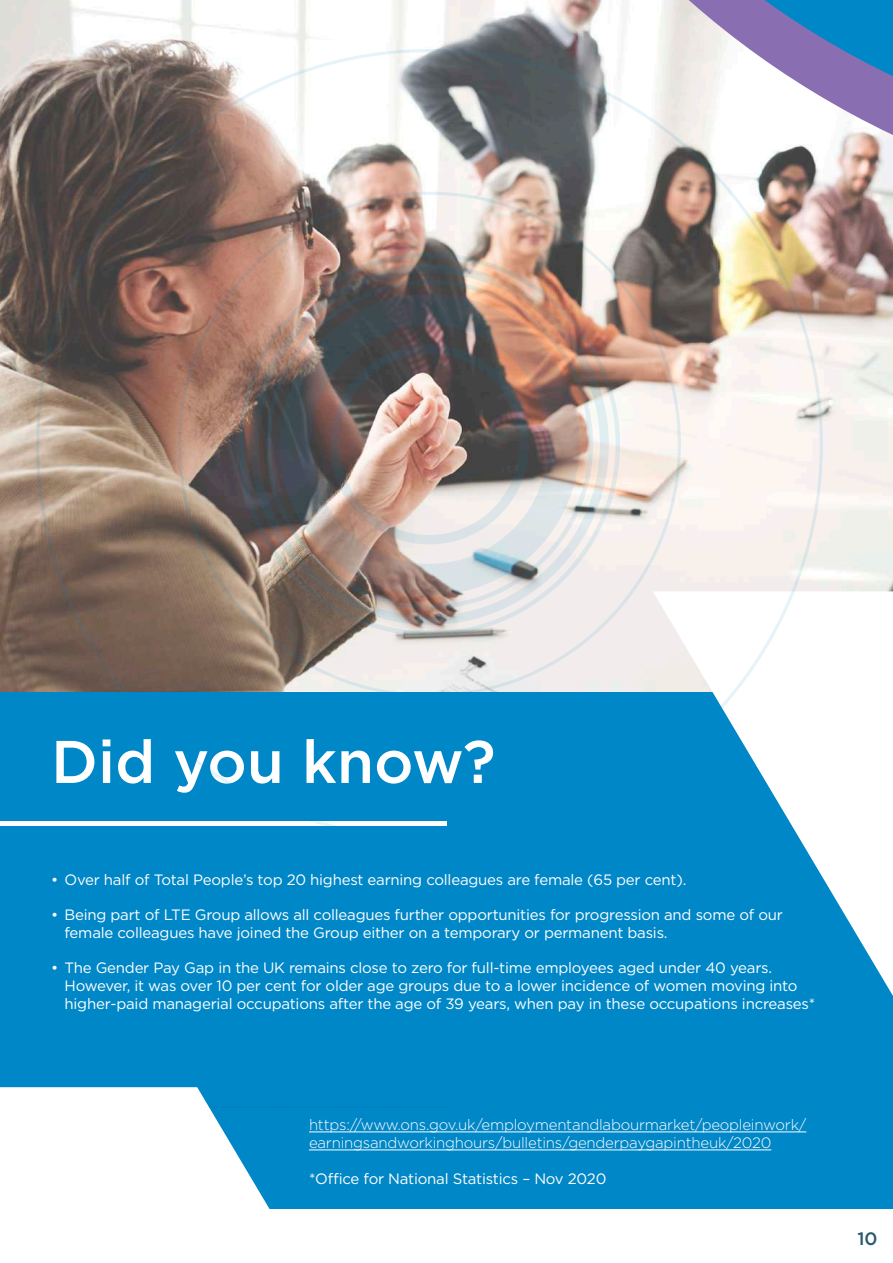
<style>
.page{position:relative;width:893px;height:1263px;background:#fff}
.page>*{position:absolute;margin:0;border:0;box-sizing:border-box;transform-origin:0 0}
.t1{font:500 60px "Gotham";color:#fff}
.t2{font:500 18px "Gotham";color:#295872}
.t3{font:15px/18px "Gotham";letter-spacing:-.015em;color:#fff}
.t4{font:300 15px/18px "Gotham";letter-spacing:-.015em;color:#fff}
</style>
<div class="page">
<div style="left:0;top:691px;width:893px;height:572px;background:#0087c7"></div>
<hr style="left:309px;top:1131px;width:497px;height:1px;background:#fff">
<hr style="left:309px;top:1149px;width:462px;height:1px;background:#fff">
<svg style="left:302px;top:1107px;width:145px;height:1px"></svg>
<hr style="left:0;top:821px;width:446px;height:4px;background:#fff">
<img style="left:0;top:0;width:893px;height:691px">
<div style="left:0;top:1210px;width:893px;height:53px;background:#fff"></div>
<svg style="left:0;top:1087px;width:302px;height:123px;fill:#fff"></svg>
<svg style="left:653px;top:591px;width:240px;height:405px"></svg>
<div style="left:279px;top:294px;width:301px;height:301px;border:32px solid #0087c7;border-radius:50%"></div>
<div style="left:330px;top:344px;width:199px;height:200px;border:9px solid #0087c7;border-radius:50%"></div>
<img style="left:273px;top:0;width:620px;height:343px">
<img style="left:294px;top:0;width:599px;height:280px">
<h1 class="t1" style="left:51px;top:722px;width:446px">Did you know?</h1>
<p class="t3" style="left:51px;top:870px;width:637px">• Over half of Total People’s top 20 highest earning colleagues are female (65 per cent).</p>
<p class="t3" style="left:65px;top:905px;width:720px;text-indent:-14px">• Being part of LTE Group allows all colleagues further opportunities for progression and some of our female colleagues have joined the Group either on a temporary or permanent basis.</p>
<p class="t3" style="left:65px;top:958px;width:752px;text-indent:-14px">• The Gender Pay Gap in the UK remains close to zero for full-time employees aged under 40 years.<br>However, it was over 10 per cent for older age groups due to a lower incidence of women moving into higher-paid managerial occupations after the age of 39 years, when pay in these occupations increases*</p>
<p class="t4" style="left:309px;top:1116px;width:499px">https://www.ons.gov.uk/employmentandlabourmarket/peopleinwork/ earningsandworkinghours/bulletins/genderpaygapintheuk/2020</p>
<p class="t3" style="left:309px;top:1170px;width:299px">*Office for National Statistics – Nov 2020</p>
<p class="t2" style="left:857px;top:1226px;width:21px">10</p>
</div>
